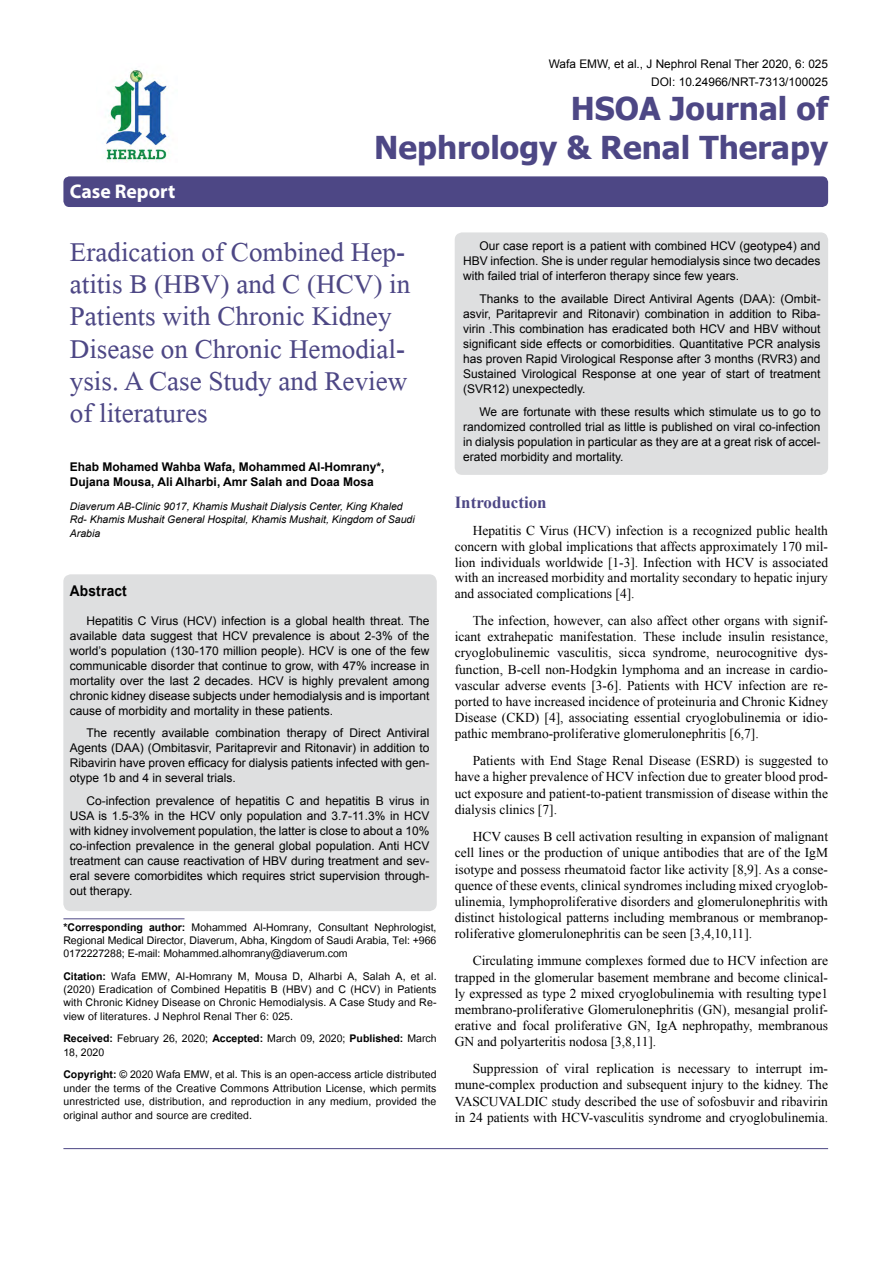
<style>
.page{position:relative;width:893px;height:1263px;background:#fff}
.page>*{position:absolute;margin:0;border:0;box-sizing:border-box;transform-origin:0 0}
.t1{font:40.5px/32.2px "Microsoft Himalaya";color:#4d4785}
.t2{font:700 31.5px/39px "Tahoma";color:#4d4785;text-align:right}
.t3{font:700 19.8px "Myriad Hebrew";color:#fff}
.t4{font:700 16.95px "Times New Roman";color:#4d4785}
.t5{font:700 14.85px "Arial";letter-spacing:.015em;color:#000;scale:.93 1}
.t6{font:14.7px/13.2px "Utsaah";letter-spacing:.01em;color:#000;text-align:justify}
.t7{font:13.5px/16px "Times New Roman";color:#000;text-align:justify}
.t8{font:12px/15px "Arial";color:#000;text-align:justify}
.t9{font:700 12px/15px "Arial";color:#000}
.t10{font:11.85px/18px "Arial";color:#000;text-align:right}
.t11{font:italic 10.5px/13.5px "Arial";color:#000}
.s1{font-weight:700}
</style>
<div class="page">
<div style="left:63px;top:176px;width:765px;height:31px;background:#4d4785;border-radius:6px"></div>
<hr style="left:63px;top:918px;width:121px;height:1px;background:#4d4785">
<img style="left:105px;top:70px;width:64px;height:92px">
<hr style="left:63px;top:1148px;width:765px;height:1px;background:#4d4785">
<div style="left:63px;top:574px;width:374px;height:337px;background:#dedfe0;border-radius:8px"></div>
<div style="left:455px;top:232px;width:373px;height:243px;background:#dedfe0;border-radius:8px"></div>
<h3 class="t3" style="left:70px;top:180px;width:107px">Case Report</h3>
<p class="t10" style="left:549px;top:55px;width:281px">Wafa EMW, et al., J Nephrol Renal Ther 2020, 6: 025<br>DOI: 10.24966/NRT-7313/100025</p>
<h2 class="t2" style="left:374px;top:87px;width:455px">HSOA Journal of<br>Nephrology &amp; Renal Therapy</h2>
<h1 class="t1" style="left:70px;top:231px;width:342px">Eradication of Combined Hep&shy;atitis B (HBV) and C (HCV) in<br>Patients with Chronic Kidney<br>Disease on Chronic Hemodial&shy;ysis. A Case Study and Review of literatures</h1>
<p class="t9" style="left:70px;top:459px;width:316px">Ehab Mohamed Wahba Wafa, Mohammed Al-Homrany*,<br>Dujana Mousa, Ali Alharbi, Amr Salah and Doaa Mosa</p>
<p class="t11" style="left:70px;top:499px;width:346px">Diaverum AB-Clinic 9017, Khamis Mushait Dialysis Center, King Khaled<br>Rd- Khamis Mushait General Hospital, Khamis Mushait, Kingdom of Saudi<br>Arabia</p>
<p class="t5" style="left:70px;top:581px;width:63px">Abstract</p>
<p class="t8" style="left:70px;top:613px;width:361px;text-indent:16px">Hepatitis C Virus (HCV) infection is a global health threat. The available data suggest that HCV prevalence is about 2-3% of the world’s population (130-170 million people). HCV is one of the few communicable disorder that continue to grow, with 47% increase in mortality over the last 2 decades. HCV is highly prevalent among chronic kidney disease subjects under hemodialysis and is important cause of morbidity and mortality in these patients.</p>
<p class="t8" style="left:70px;top:726px;width:361px;text-indent:16px">The recently available combination therapy of Direct Antiviral Agents (DAA) (Ombitasvir, Paritaprevir and Ritonavir) in addition to Ribavirin have proven efficacy for dialysis patients infected with gen&shy;otype 1b and 4 in several trials.</p>
<p class="t8" style="left:70px;top:793px;width:361px;text-indent:16px">Co-infection prevalence of hepatitis C and hepatitis B virus in USA is 1.5-3% in the HCV only population and 3.7-11.3% in HCV with kidney involvement population, the latter is close to about a 10% co-infection prevalence in the general global population. Anti HCV treatment can cause reactivation of HBV during treatment and sev&shy;eral severe comorbidites which requires strict supervision through&shy;out therapy.</p>
<p class="t6" style="left:63px;top:922px;width:375px"><span class="s1">*Corresponding author:</span> Mohammed Al-Homrany, Consultant Nephrologist, Regional Medical Director, Diaverum, Abha, Kingdom of Saudi Arabia, Tel: +966<br>0172227288; E-mail: Mohammed.alhomrany@diaverum.com</p>
<p class="t6" style="left:63px;top:971px;width:375px"><span class="s1">Citation:</span> Wafa EMW, Al-Homrany M, Mousa D, Alharbi A, Salah A, et al. (2020) Eradication of Combined Hepatitis B (HBV) and C (HCV) in Patients with Chronic Kidney Disease on Chronic Hemodialysis. A Case Study and Re&shy;view of literatures. J Nephrol Renal Ther 6: 025.</p>
<p class="t6" style="left:63px;top:1033px;width:375px"><span class="s1">Received:</span> February 26, 2020; <span class="s1">Accepted:</span> March 09, 2020; <span class="s1">Published:</span> March<br>18, 2020</p>
<p class="t6" style="left:63px;top:1069px;width:375px"><span class="s1">Copyright:</span> © 2020 Wafa EMW, et al. This is an open-access article distributed under the terms of the Creative Commons Attribution License, which permits unrestricted use, distribution, and reproduction in any medium, provided the original author and source are credited.</p>
<p class="t8" style="left:463px;top:239px;width:359px;text-indent:16px">Our case report is a patient with combined HCV (geotype4) and HBV infection. She is under regular hemodialysis since two decades with failed trial of interferon therapy since few years.</p>
<p class="t8" style="left:463px;top:291px;width:359px;text-indent:16px">Thanks to the available Direct Antiviral Agents (DAA): (Ombit&shy;asvir, Paritaprevir and Ritonavir) combination in addition to Riba&shy;virin .This combination has eradicated both HCV and HBV without significant side effects or comorbidities. Quantitative PCR analysis has proven Rapid Virological Response after 3 months (RVR3) and Sustained Virological Response at one year of start of treatment (SVR12) unexpectedly.</p>
<p class="t8" style="left:463px;top:404px;width:359px;text-indent:16px">We are fortunate with these results which stimulate us to go to randomized controlled trial as little is published on viral co-infection in dialysis population in particular as they are at a great risk of accel&shy;erated morbidity and mortality.</p>
<p class="t4" style="left:455px;top:490px;width:93px">Introduction</p>
<p class="t7" style="left:455px;top:522px;width:375px;text-indent:18px">Hepatitis C Virus (HCV) infection is a recognized public health concern with global implications that affects approximately 170 mil&shy;lion individuals worldwide [1-3]. Infection with HCV is associated with an increased morbidity and mortality secondary to hepatic injury and associated complications [4].</p>
<p class="t7" style="left:455px;top:613px;width:375px;text-indent:18px">The infection, however, can also affect other organs with signif&shy;icant extrahepatic manifestation. These include insulin resistance, cryoglobulinemic vasculitis, sicca syndrome, neurocognitive dys&shy;function, B-cell non-Hodgkin lymphoma and an increase in cardio&shy;vascular adverse events [3-6]. Patients with HCV infection are re&shy;ported to have increased incidence of proteinuria and Chronic Kidney Disease (CKD) [4], associating essential cryoglobulinemia or idio&shy;pathic membrano-proliferative glomerulonephritis [6,7].</p>
<p class="t7" style="left:455px;top:752px;width:375px;line-height:16.5px;text-indent:18px">Patients with End Stage Renal Disease (ESRD) is suggested to have a higher prevalence of HCV infection due to greater blood prod&shy;uct exposure and patient-to-patient transmission of disease within the dialysis clinics [7].</p>
<p class="t7" style="left:455px;top:828px;width:375px;text-indent:18px">HCV causes B cell activation resulting in expansion of malignant cell lines or the production of unique antibodies that are of the IgM isotype and possess rheumatoid factor like activity [8,9]. As a conse&shy;quence of these events, clinical syndromes including mixed cryoglob&shy;ulinemia, lymphoproliferative disorders and glomerulonephritis with distinct histological patterns including membranous or membranop&shy;roliferative glomerulonephritis can be seen [3,4,10,11].</p>
<p class="t7" style="left:455px;top:953px;width:375px;text-indent:18px">Circulating immune complexes formed due to HCV infection are trapped in the glomerular basement membrane and become clinical&shy;ly expressed as type 2 mixed cryoglobulinemia with resulting type1 membrano-proliferative Glomerulonephritis (GN), mesangial prolif&shy;erative and focal proliferative GN, IgA nephropathy, membranous GN and polyarteritis nodosa [3,8,11].</p>
<p class="t7" style="left:455px;top:1060px;width:375px;line-height:16.5px;text-indent:18px">Suppression of viral replication is necessary to interrupt im&shy;mune-complex production and subsequent injury to the kidney. The VASCUVALDIC study described the use of sofosbuvir and ribavirin in 24 patients with HCV-vasculitis syndrome and cryoglobulinemia.</p>
</div>
